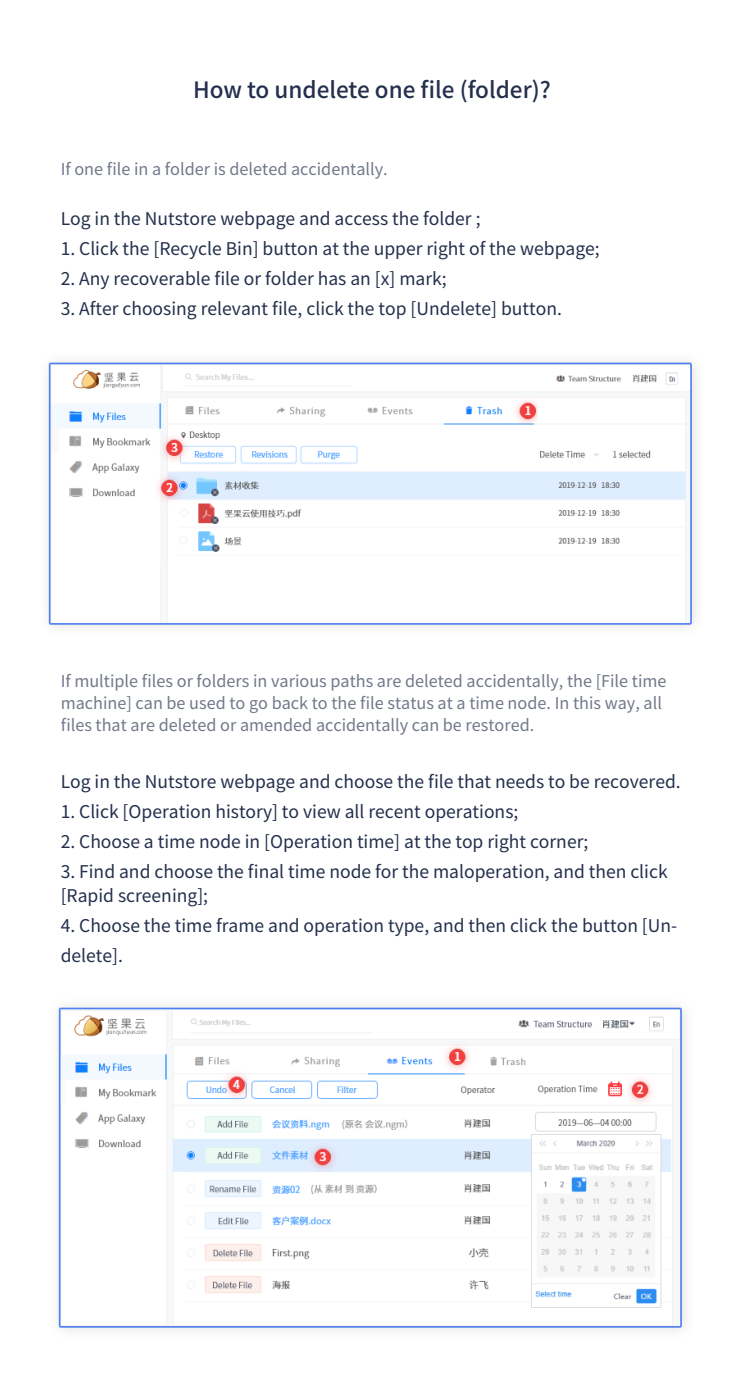
<style>
.page{position:relative;width:744px;height:1388px;background:#fff}
.page>*{position:absolute;margin:0;border:0;box-sizing:border-box;transform-origin:0 0}
.t1{font:500 22.5px "Source Han Sans CN";color:#232f4c}
.t2{font:17.5px/24.2px "Source Han Sans CN";color:#232f4c}
.t3{font:16.25px/22px "Source Han Sans CN";color:#717889}
</style>
<div class="page">
<img style="left:48px;top:361px;width:648px;height:267px">
<img style="left:58px;top:1006px;width:628px;height:325px">
<p class="t1" style="left:193px;top:77px;width:359px">How to undelete one file (folder)?</p>
<p class="t3" style="left:61px;top:158px;width:329px">If one file in a folder is deleted accidentally.</p>
<p class="t2" style="left:61px;top:207px;width:421px">Log in the Nutstore webpage and access the folder ;</p>
<p class="t2" style="left:61px;top:237px;width:541px">1. Click the [Recycle Bin] button at the upper right of the webpage;</p>
<p class="t2" style="left:61px;top:267px;width:387px">2. Any recoverable file or folder has an [x] mark;</p>
<p class="t2" style="left:61px;top:297px;width:503px">3. After choosing relevant file, click the top [Undelete] button.</p>
<p class="t3" style="left:61px;top:670px;width:607px">If multiple files or folders in various paths are deleted accidentally, the [File time machine] can be used to go back to the file status at a time node. In this way, all files that are deleted or amended accidentally can be restored.</p>
<p class="t2" style="left:61px;top:769px;width:621px">Log in the Nutstore webpage and choose the file that needs to be recovered.</p>
<p class="t2" style="left:61px;top:799px;width:459px">1. Click [Operation history] to view all recent operations;</p>
<p class="t2" style="left:61px;top:829px;width:529px">2. Choose a time node in [Operation time] at the top right corner;</p>
<p class="t2" style="left:61px;top:859px;width:608px">3. Find and choose the final time node for the maloperation, and then click [Rapid screening];</p>
<p class="t2" style="left:61px;top:911px;width:618px;line-height:30px">4. Choose the time frame and operation type, and then click the button [Un&shy;delete].</p>
</div>
